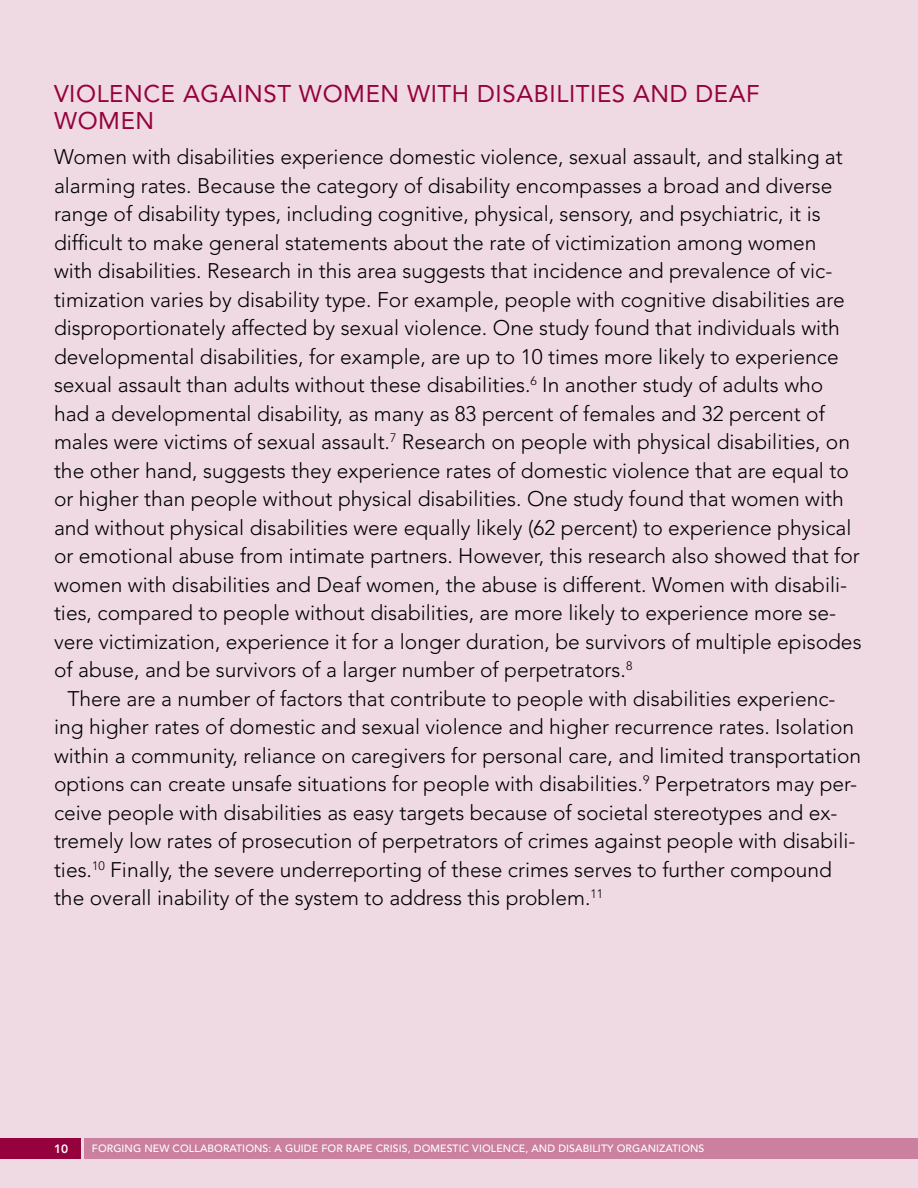
<style>
.page{position:relative;width:918px;height:1188px;background:#efd9e2}
.page>*{position:absolute;margin:0;border:0;box-sizing:border-box;transform-origin:0 0}
.Subhead_-_Sans{font:24px/27px "Avenir LT Std";letter-spacing:.025em;color:#95013d}
.Body-1st_Para-no_ind{font:300 21px/28.5px "Avenir LT Std";color:#000}
.Body{font:300 21px/28.5px "Avenir LT Std";color:#000}
.t1{font:800 12px "Avenir LT Std";color:#fff}
.t2{font:500 10.5px "Avenir";letter-spacing:.01em;color:#fff}
</style>
<div class="page">
<div style="left:84px;top:1138px;width:834px;height:20px;background:#ca809e"></div>
<div style="left:0;top:1138px;width:81px;height:20px;background:#95013d"></div>
<p class="Subhead_-_Sans" style="left:54px;top:81px;width:707px">VIOLENCE AGAINST WOMEN WITH DISABILITIES AND DEAF<br>WOMEN</p>
<p class="Body-1st_Para-no_ind" style="left:54px;top:143px;width:809px">Women with disabilities experience domestic violence, sexual assault, and stalking at alarming rates. Because the category of disability encompasses a broad and diverse range of disability types, including cognitive, physical, sensory, and psychiatric, it is difficult to make general statements about the rate of victimization among women<br>with disabilities. Research in this area suggests that incidence and prevalence of vic&shy;timization varies by disability type. For example, people with cognitive disabilities are disproportionately affected by sexual violence. One study found that individuals with developmental disabilities, for example, are up to 10 times more likely to experience sexual assault than adults without these disabilities.<sup>6</sup> In another study of adults who had a developmental disability, as many as 83 percent of females and 32 percent of males were victims of sexual assault.<sup>7</sup> Research on people with physical disabilities, on the other hand, suggests they experience rates of domestic violence that are equal to or higher than people without physical disabilities. One study found that women with and without physical disabilities were equally likely (62 percent) to experience physical or emotional abuse from intimate partners. However, this research also showed that for women with disabilities and Deaf women, the abuse is different. Women with disabili&shy;ties, compared to people without disabilities, are more likely to experience more se&shy;vere victimization, experience it for a longer duration, be survivors of multiple episodes of abuse, and be survivors of a larger number of perpetrators.<sup>8</sup></p>
<p class="Body" style="left:54px;top:684px;width:809px;text-indent:14px">There are a number of factors that contribute to people with disabilities experienc&shy;ing higher rates of domestic and sexual violence and higher recurrence rates. Isolation within a community, reliance on caregivers for personal care, and limited transportation options can create unsafe situations for people with disabilities.<sup>9</sup> Perpetrators may per&shy;ceive people with disabilities as easy targets because of societal stereotypes and ex&shy;tremely low rates of prosecution of perpetrators of crimes against people with disabili&shy;ties.<sup>10</sup> Finally, the severe underreporting of these crimes serves to further compound the overall inability of the system to address this problem.<sup>11</sup></p>
<p class="t1" style="left:54px;top:1141px;width:16px">10</p>
<p class="t2" style="left:92px;top:1142px;width:614px">FORGING NEW COLLABORATIONS: A GUIDE FOR RAPE CRISIS, DOMESTIC VIOLENCE, AND DISABILITY ORGANIZATIONS</p>
</div>
